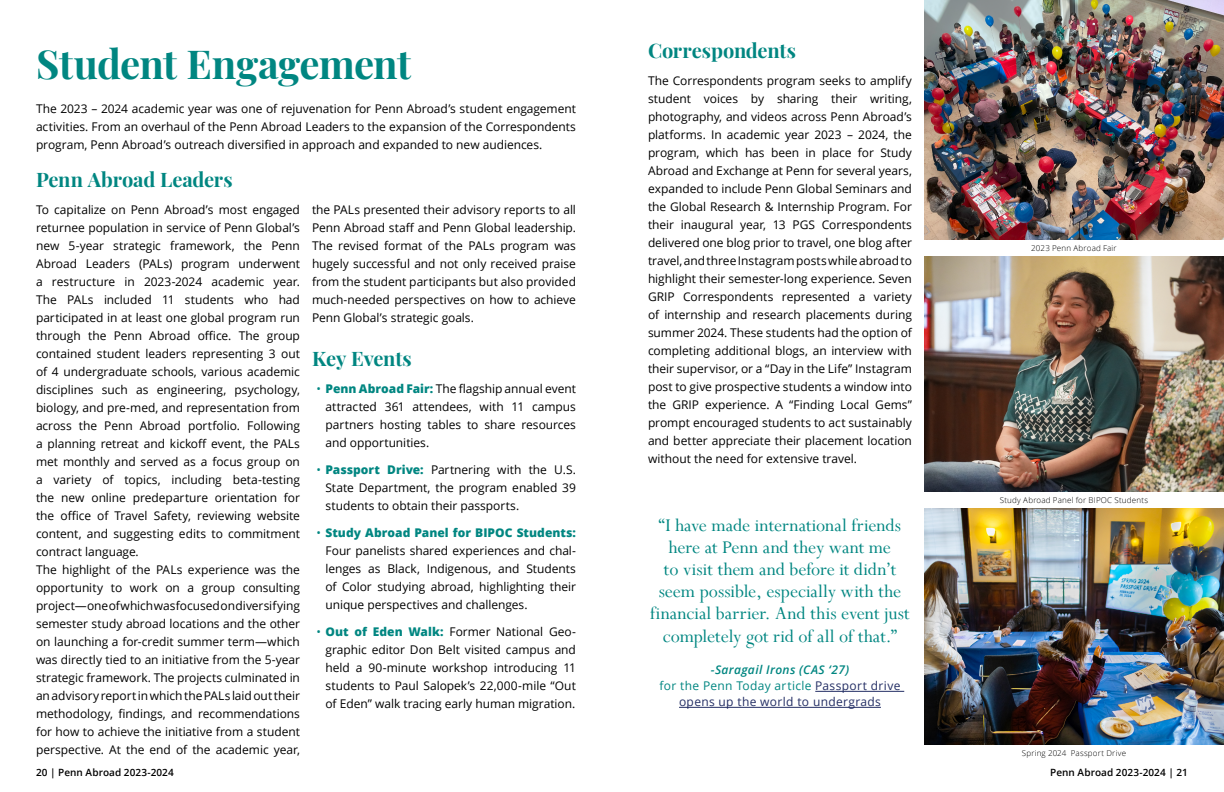
<style>
.page{position:relative;width:1224px;height:792px;background:#fff}
.page>*{position:absolute;margin:0;border:0;box-sizing:border-box;transform-origin:0 0}
.Title_TOC{font:700 40px "Playfair Display";letter-spacing:-.02em;color:#008681}
.Quote_big{font:20px/22.2px "Perpetua";letter-spacing:-.005em;color:#008681;text-align:center}
.Section_Title_Span_Column{font:700 20px "Playfair Display";letter-spacing:-.005em;color:#008681}
.Body_Text{font:700 20px "Playfair Display";letter-spacing:-.015em;color:#008681}
.Body_Text-2{font:12px/18px "Open Sans";letter-spacing:-.005em;color:#000;text-align:justify}
.Bullet_Point{font:12px/18px "Open Sans";letter-spacing:-.005em;color:#000;text-align:justify}
.Quote_Name{font:12px/16px "Open Sans";letter-spacing:.025em;color:#232e64;text-align:center}
.Quote_Name-2{font:italic 600 12px "Open Sans";letter-spacing:.03em;color:#008681}
.t1{font:600 10px "Open Sans";letter-spacing:.01em;color:#000}
.Photo_Caption{font:300 8px "Open Sans";letter-spacing:.025em;color:#000}
.s1{color:#008681}
.s2{font-weight:800;color:#008681}
</style>
<div class="page">
<img style="left:924px;top:0;width:300px;height:239px">
<img style="left:924px;top:508px;width:300px;height:236px">
<img style="left:924px;top:256px;width:300px;height:235px">
<hr style="left:815px;top:691px;width:89px;height:1px;background:#232e64">
<hr style="left:679px;top:707px;width:202px;height:1px;background:#232e64">
<h2 class="Title_TOC" style="left:36px;top:33px;width:377px">Student Engagement</h2>
<p class="Body_Text-2" style="left:36px;top:99px;width:541px">The 2023 – 2024 academic year was one of rejuvenation for Penn Abroad’s student engagement activities. From an overhaul of the Penn Abroad Leaders to the expansion of the Correspondents program, Penn Abroad’s outreach diversified in approach and expanded to new audiences.</p>
<h2 class="Section_Title_Span_Column" style="left:36px;top:164px;width:198px">Penn Abroad Leaders</h2>
<p class="Body_Text-2" style="left:36px;top:201px;width:266px">To capitalize on Penn Abroad’s most engaged returnee population in service of Penn Global’s new 5-year strategic framework, the Penn Abroad Leaders (PALs) program underwent a restructure in 2023-2024 academic year.<br>The PALs included 11 students who had participated in at least one global program run through the Penn Abroad office. The group contained student leaders representing 3 out of 4 undergraduate schools, various academic disciplines such as engineering, psychology, biology, and pre-med, and representation from across the Penn Abroad portfolio. Following a planning retreat and kickoff event, the PALs met monthly and served as a focus group on a variety of topics, including beta-testing the new online predeparture orientation for the office of Travel Safety, reviewing website content, and suggesting edits to commitment contract language.</p>
<p class="Body_Text-2" style="left:36px;top:561px;width:266px">The highlight of the PALs experience was the opportunity to work on a group consulting project—one of which was focused on diversifying semester study abroad locations and the other on launching a for-credit summer term—which was directly tied to an initiative from the 5-year strategic framework. The projects culminated in an advisory report in which the PALs laid out their methodology, findings, and recommendations for how to achieve the initiative from a student perspective. At the end of the academic year,</p>
<p class="Body_Text-2" style="left:312px;top:201px;width:266px">the PALs presented their advisory reports to all Penn Abroad staff and Penn Global leadership.<br>The revised format of the PALs program was hugely successful and not only received praise from the student participants but also provided much-needed perspectives on how to achieve Penn Global’s strategic goals.</p>
<p class="Body_Text" style="left:312px;top:343px;width:101px">Key Events</p>
<p class="Bullet_Point" style="left:326px;top:380px;width:252px;text-indent:-9px"><span class="s1">•</span> <span class="s2">Penn Abroad Fair:</span> The flagship annual event attracted 361 attendees, with 11 campus partners hosting tables to share resources and opportunities.</p>
<p class="Bullet_Point" style="left:326px;top:461px;width:252px;text-indent:-9px"><span class="s1">•</span> <span class="s2">Passport Drive:</span> Partnering with the U.S.<br>State Department, the program enabled 39 students to obtain their passports.</p>
<p class="Bullet_Point" style="left:326px;top:524px;width:252px;text-indent:-9px"><span class="s1">•</span> <span class="s2">Study Abroad Panel for BIPOC Students:<br></span>Four panelists shared experiences and chal&shy;lenges as Black, Indigenous, and Students of Color studying abroad, highlighting their unique perspectives and challenges.</p>
<p class="Bullet_Point" style="left:326px;top:623px;width:252px;text-indent:-9px"><span class="s1">•</span> <span class="s2">Out of Eden Walk:</span> Former National Geo&shy;graphic editor Don Belt visited campus and held a 90-minute workshop introducing 11 students to Paul Salopek’s 22,000-mile “Out of Eden” walk tracing early human migration.</p>
<h2 class="Section_Title_Span_Column" style="left:648px;top:34px;width:149px">Correspondents</h2>
<p class="Body_Text-2" style="left:648px;top:71px;width:266px">The Correspondents program seeks to amplify student voices by sharing their writing, photography, and videos across Penn Abroad’s platforms. In academic year 2023 – 2024, the program, which has been in place for Study Abroad and Exchange at Penn for several years, expanded to include Penn Global Seminars and the Global Research &amp; Internship Program. For their inaugural year, 13 PGS Correspondents delivered one blog prior to travel, one blog after travel, and three Instagram posts while abroad to highlight their semester-long experience. Seven GRIP Correspondents represented a variety of internship and research placements during summer 2024. These students had the option of completing additional blogs, an interview with their supervisor, or a “Day in the Life” Instagram post to give prospective students a window into the GRIP experience. A “Finding Local Gems” prompt encouraged students to act sustainably and better appreciate their placement location without the need for extensive travel.</p>
<p class="Quote_big" style="left:650px;top:514px;width:261px">“I have made international friends here at Penn and they want me<br>to visit them and before it didn’t seem possible, especially with the financial barrier. And this event just completely got rid of all of that.”</p>
<p class="Quote_Name-2" style="left:711px;top:662px;width:140px">-Saragail Irons (CAS ‘27)</p>
<p class="Quote_Name" style="left:660px;top:678px;width:242px"><span class="s1">for the Penn Today article</span> Passport drive opens up the world to undergrads</p>
<p class="Photo_Caption" style="left:1031px;top:243px;width:87px">2023 Penn Abroad Fair</p>
<p class="Photo_Caption" style="left:1000px;top:495px;width:150px">Study Abroad Panel for BIPOC Students</p>
<p class="Photo_Caption" style="left:1022px;top:748px;width:106px">Spring 2024 Passport Drive</p>
<p class="t1" style="left:36px;top:765px;width:139px">20 | Penn Abroad 2023-2024</p>
<p class="t1" style="left:1050px;top:765px;width:139px">Penn Abroad 2023-2024 | 21</p>
</div>
